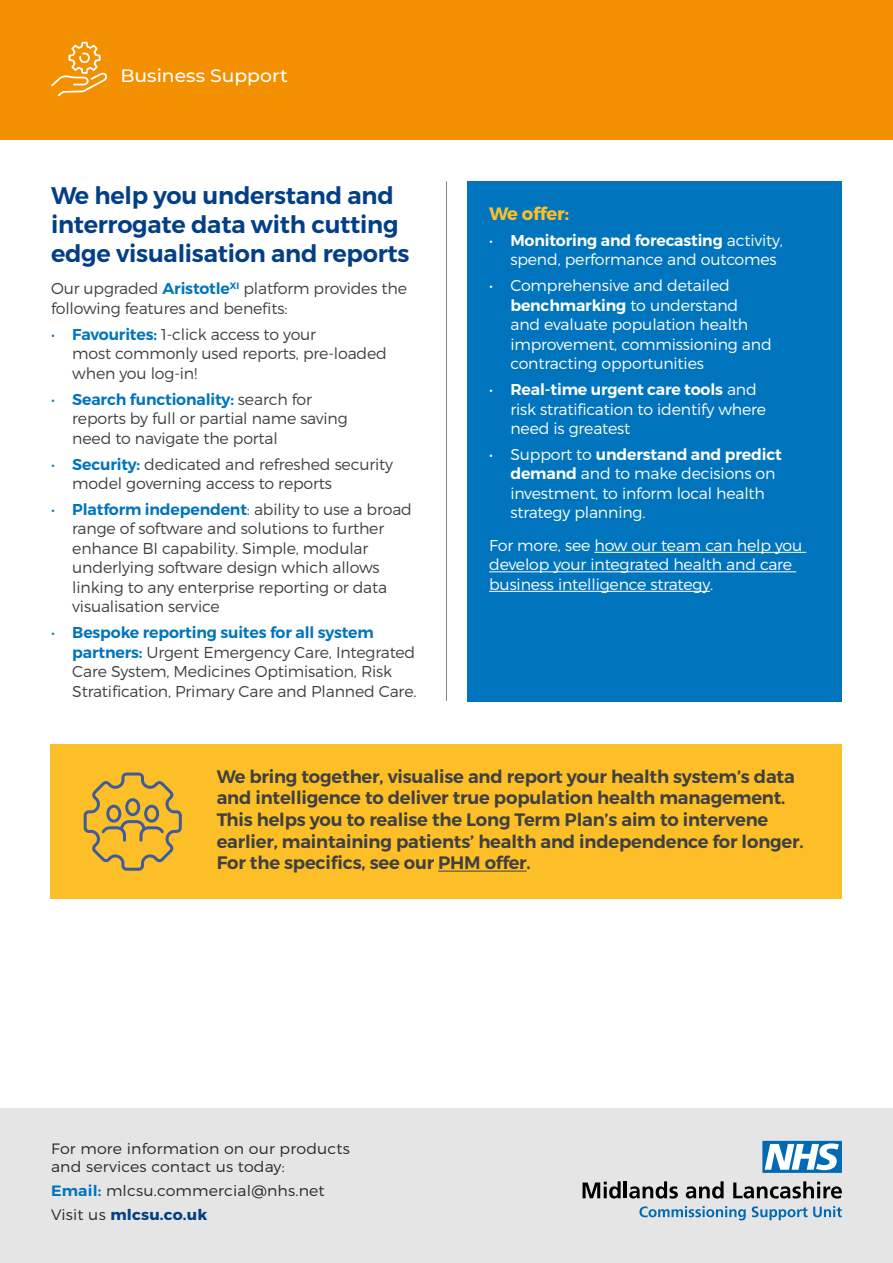
<style>
.page{position:relative;width:893px;height:1263px;background:#fff}
.page>*{position:absolute;margin:0;border:0;box-sizing:border-box;transform-origin:0 0}
.Heading{font:600 24px/28.8px "Montserrat";letter-spacing:-.01em;color:#033f85}
.t1{font:600 18px/21.6px "Montserrat";letter-spacing:-.01em;color:#3f4040}
.t2{font:500 18px "Montserrat";color:#fff;scale:1.04 1}
.Sub_Heading_Yellow{font:700 18px "Montserrat";letter-spacing:-.015em;color:#fcbf28}
.Body{font:300 15.75px/19.5px "Montserrat";letter-spacing:-.01em;color:#3f4040}
.Body_White{font:300 15.75px/19.5px "Montserrat";letter-spacing:-.01em;color:#fff}
.t3{font:300 15px/18px "Montserrat";letter-spacing:.01em;color:#282929;scale:1.05 1}
.t4{font:700 15px "Montserrat";letter-spacing:.01em;color:#033f85;scale:1.05 1}
.s1{font-weight:600;color:#0075bd}
.s2{color:#0075bd}
.s3{font-weight:600}
.s4{font-weight:300;color:#282929}
</style>
<div class="page">
<div style="left:0;top:0;width:893px;height:139px;background:#f39000"></div>
<div style="left:0;top:1108px;width:893px;height:155px;background:#e5e5e6"></div>
<svg style="left:762px;top:1141px;width:80px;height:32px;background:#76afd6"></svg>
<svg style="left:583px;top:1181px;width:38px;height:17px"></svg>
<hr style="left:624px;top:1181px;width:3px;height:17px;background:#000">
<svg style="left:629px;top:1181px;width:49px;height:17px"></svg>
<svg style="left:686px;top:1181px;width:38px;height:17px"></svg>
<svg style="left:733px;top:1181px;width:109px;height:17px"></svg>
<svg style="left:639px;top:1206px;width:107px;height:14px"></svg>
<svg style="left:752px;top:1206px;width:90px;height:14px"></svg>
<svg style="left:51px;top:41px;width:56px;height:56px"></svg>
<hr style="left:446px;top:181px;width:1px;height:520px;background:#838384">
<div style="left:468px;top:181px;width:374px;height:521px;background:#0075bd"></div>
<hr style="left:594px;top:552px;width:212px;height:1px;background:#fff">
<hr style="left:489px;top:571px;width:307px;height:1px;background:#fff">
<hr style="left:489px;top:591px;width:221px;height:1px;background:#fff">
<div style="left:51px;top:744px;width:791px;height:155px;background:#fcbf28"></div>
<hr style="left:438px;top:871px;width:89px;height:1px;background:#3f4040">
<svg style="left:83px;top:772px;width:99px;height:99px"></svg>
<p class="t2" style="left:120px;top:64px;width:162px">Business Support</p>
<p class="Heading" style="left:51px;top:182px;width:360px">We help you understand and interrogate data with cutting edge visualisation and reports</p>
<p class="Body" style="left:51px;top:279px;width:357px">Our upgraded <span class="s1">Aristotle</span><sup>XI</sup> platform provides the following features and benefits:</p>
<p class="Body" style="left:72px;top:324px;width:316px;text-indent:-21px"><span class="s2">•</span> <span class="s1">Favourites:</span> 1-click access to your<br>most commonly used reports, pre-loaded when you log-in!</p>
<p class="Body" style="left:72px;top:389px;width:277px;text-indent:-21px"><span class="s2">•</span> <span class="s1">Search functionality:</span> search for reports by full or partial name saving need to navigate the portal</p>
<p class="Body" style="left:72px;top:454px;width:322px;text-indent:-21px"><span class="s2">•</span> <span class="s1">Security:</span> dedicated and refreshed security model governing access to reports</p>
<p class="Body" style="left:72px;top:499px;width:341px;text-indent:-21px"><span class="s2">•</span> <span class="s1">Platform independent</span><span class="s2">:</span> ability to use a broad range of software and solutions to further enhance BI capability. Simple, modular underlying software design which allows linking to any enterprise reporting or data visualisation service</p>
<p class="Body" style="left:72px;top:623px;width:346px;text-indent:-21px"><span class="s2">•</span> <span class="s1">Bespoke reporting suites for all system partners:</span> Urgent Emergency Care, Integrated Care System, Medicines Optimisation, Risk Stratification, Primary Care and Planned Care.</p>
<p class="Sub_Heading_Yellow" style="left:489px;top:202px;width:81px">We offer:</p>
<p class="Body_White" style="left:510px;top:230px;width:274px;text-indent:-21px">• <span class="s3">Monitoring and forecasting</span> activity, spend, performance and outcomes</p>
<p class="Body_White" style="left:510px;top:276px;width:263px;text-indent:-21px">• Comprehensive and detailed <span class="s3">benchmarking</span> to understand and evaluate population health improvement, commissioning and contracting opportunities</p>
<p class="Body_White" style="left:510px;top:379px;width:257px;text-indent:-21px">• <span class="s3">Real-time urgent care tools</span> and risk stratification to identify where need is greatest</p>
<p class="Body_White" style="left:510px;top:444px;width:273px;text-indent:-21px">• Support to <span class="s3">understand and predict demand</span> and to make decisions on investment, to inform local health strategy planning.</p>
<p class="Body_White" style="left:489px;top:535px;width:315px">For more, see how our team can help you develop your integrated health and care business intelligence strategy.</p>
<p class="t1" style="left:217px;top:766px;width:588px">We bring together, visualise and report your health system’s data and intelligence to deliver true population health management.<br>This helps you to realise the Long Term Plan’s aim to intervene earlier, maintaining patients’ health and independence for longer.<br>For the specifics, see our PHM offer.</p>
<p class="t3" style="left:51px;top:1139px;width:286px">For more information on our products and services contact us today:</p>
<p class="t3" style="left:51px;top:1181px;width:262px"><span class="s1">Email:</span> mlcsu.commercial@nhs.net</p>
<p class="t4" style="left:51px;top:1206px;width:150px"><span class="s4">Visit us</span> mlcsu.co.uk</p>
</div>
